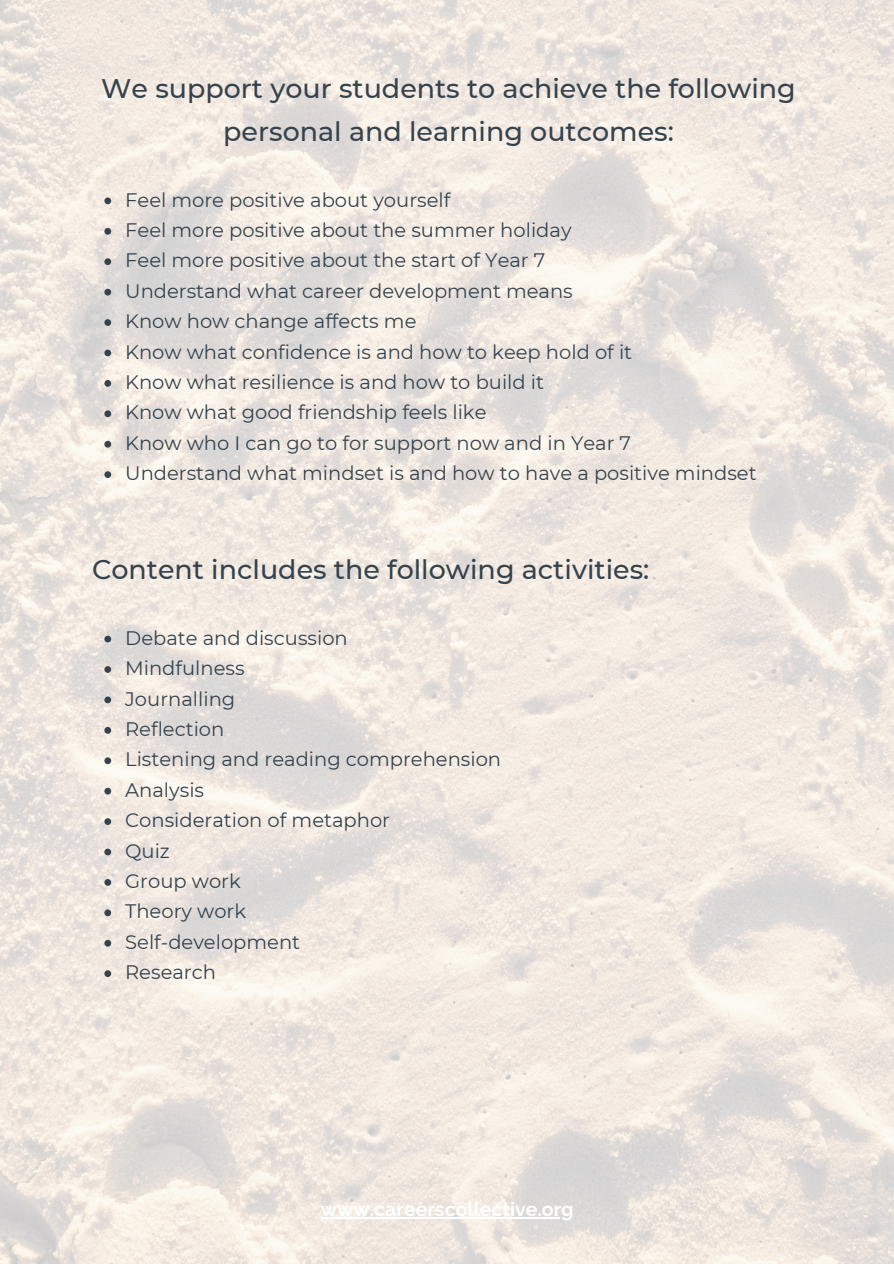
<style>
.page{position:relative;width:894px;height:1264px;background:#fff}
.page>*{position:absolute;margin:0;border:0;box-sizing:border-box;transform-origin:0 0}
.t1{font:500 26.85px/42.8px "Montserrat";color:#36434d;text-align:center}
.t2{font:19.5px "Montserrat";color:#36434d}
.t3{font:700 19.5px "Raleway";color:#fff}
</style>
<div class="page">
<img style="left:0;top:0;width:893px;height:1263px">
<svg style="left:104px;top:197px;width:7px;height:7px"></svg>
<svg style="left:104px;top:228px;width:7px;height:7px"></svg>
<svg style="left:104px;top:258px;width:7px;height:7px"></svg>
<svg style="left:104px;top:289px;width:7px;height:6px"></svg>
<svg style="left:104px;top:319px;width:7px;height:7px"></svg>
<svg style="left:104px;top:349px;width:7px;height:7px"></svg>
<svg style="left:104px;top:380px;width:7px;height:7px"></svg>
<svg style="left:104px;top:410px;width:7px;height:7px"></svg>
<svg style="left:104px;top:441px;width:7px;height:6px"></svg>
<svg style="left:104px;top:471px;width:7px;height:7px"></svg>
<svg style="left:104px;top:635px;width:7px;height:7px"></svg>
<svg style="left:104px;top:666px;width:7px;height:7px"></svg>
<svg style="left:104px;top:696px;width:7px;height:7px"></svg>
<svg style="left:104px;top:727px;width:7px;height:6px"></svg>
<svg style="left:104px;top:757px;width:7px;height:7px"></svg>
<svg style="left:104px;top:787px;width:7px;height:7px"></svg>
<svg style="left:104px;top:818px;width:7px;height:7px"></svg>
<svg style="left:104px;top:848px;width:7px;height:7px"></svg>
<svg style="left:104px;top:879px;width:7px;height:6px"></svg>
<svg style="left:104px;top:909px;width:7px;height:7px"></svg>
<svg style="left:104px;top:939px;width:7px;height:7px"></svg>
<svg style="left:104px;top:970px;width:7px;height:7px"></svg>
<hr style="left:320px;top:1217px;width:253px;height:1px;background:#fff">
<p class="t1" style="left:101px;top:67px;width:696px">We support your students to achieve the following personal and learning outcomes:</p>
<p class="t2" style="left:125px;top:188px;width:326px">Feel more positive about yourself</p>
<p class="t2" style="left:125px;top:218px;width:448px">Feel more positive about the summer holiday</p>
<p class="t2" style="left:125px;top:248px;width:421px">Feel more positive about the start of Year 7</p>
<p class="t2" style="left:125px;top:279px;width:449px">Understand what career development means</p>
<p class="t2" style="left:125px;top:309px;width:293px">Know how change affects me</p>
<p class="t2" style="left:125px;top:340px;width:508px">Know what confidence is and how to keep hold of it</p>
<p class="t2" style="left:125px;top:370px;width:420px">Know what resilience is and how to build it</p>
<p class="t2" style="left:125px;top:400px;width:363px">Know what good friendship feels like</p>
<p class="t2" style="left:125px;top:431px;width:507px">Know who I can go to for support now and in Year 7</p>
<p class="t2" style="left:125px;top:461px;width:632px">Understand what mindset is and how to have a positive mindset</p>
<p class="t1" style="left:92px;top:548px;width:558px">Content includes the following activities:</p>
<p class="t2" style="left:125px;top:626px;width:224px">Debate and discussion</p>
<p class="t2" style="left:125px;top:656px;width:121px">Mindfulness</p>
<p class="t2" style="left:125px;top:686px;width:112px">Journalling</p>
<p class="t2" style="left:125px;top:717px;width:101px">Reflection</p>
<p class="t2" style="left:125px;top:747px;width:377px">Listening and reading comprehension</p>
<p class="t2" style="left:125px;top:778px;width:80px">Analysis</p>
<p class="t2" style="left:125px;top:808px;width:266px">Consideration of metaphor</p>
<p class="t2" style="left:125px;top:838px;width:46px">Quiz</p>
<p class="t2" style="left:125px;top:869px;width:117px">Group work</p>
<p class="t2" style="left:125px;top:899px;width:122px">Theory work</p>
<p class="t2" style="left:125px;top:930px;width:176px">Self-development</p>
<p class="t2" style="left:125px;top:960px;width:92px">Research</p>
<p class="t3" style="left:320px;top:1197px;width:254px">www.careerscollective.org</p>
</div>
